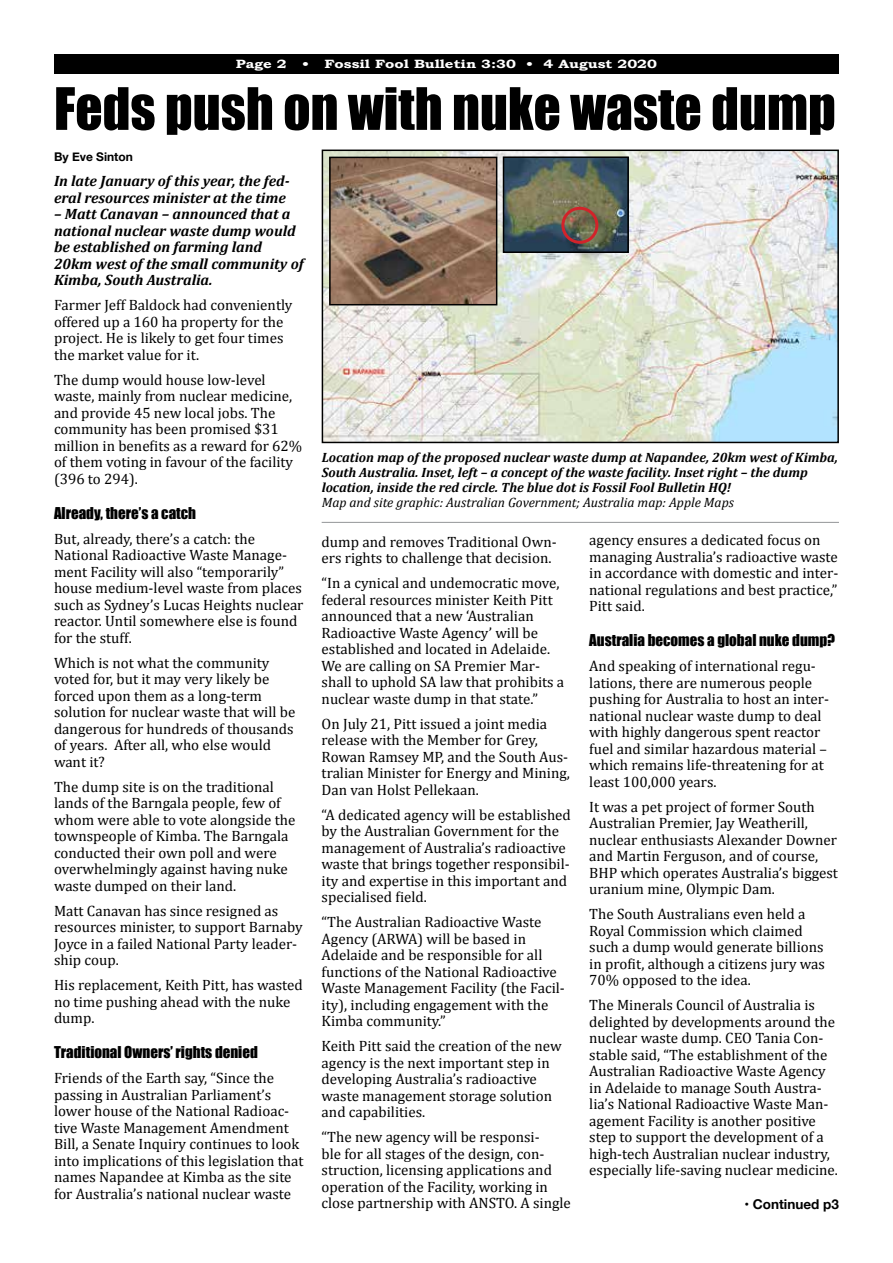
<style>
.page{position:relative;width:893px;height:1263px;background:#fff}
.page>*{position:absolute;margin:0;border:0;box-sizing:border-box;transform-origin:0 0}
.t1{font:54px "Impact";color:#000}
.t2{font:15px/16.5px "Cambria";color:#000}
.t3{font:italic 700 15px/16.5px "Cambria";color:#000}
.t4{font:15px "Impact";color:#000}
.t5{font:italic 700 13.5px/15px "Cambria";color:#000}
.t6{font:italic 13.5px "Cambria";color:#000}
.t7{font:700 13.5px "Helvetica Neue";color:#000}
.t8{font:700 12px "Bookman Old Style";color:#fff;scale:1.25 1}
.t9{font:700 12px "Helvetica Neue";color:#000}
</style>
<div class="page">
<div style="left:54px;top:54px;width:785px;height:20px;background:#000"></div>
<img style="left:325px;top:153px;width:511px;height:287px">
<div style="left:322px;top:150px;width:517px;height:293px;border:2px solid #000"></div>
<img style="left:332px;top:160px;width:162px;height:142px">
<div style="left:329px;top:157px;width:168px;height:148px;border:2px solid #000"></div>
<img style="left:506px;top:159px;width:120px;height:91px">
<div style="left:503px;top:156px;width:126px;height:97px;border:2px solid #000"></div>
<div style="left:564px;top:210px;width:53px;height:52px;background:#000;opacity:.75"></div>
<div style="left:561px;top:207px;width:37px;height:37px;border:3px solid #d2232a;border-radius:50%"></div>
<hr style="left:322px;top:522px;width:517px;height:1px;background:#939598">
<p class="t8" style="left:236px;top:55px;width:42px">Page 2</p>
<p class="t8" style="left:302px;top:55px;width:285px">• Fossil Fool Bulletin 3:30 • 4 August 2020</p>
<h1 class="t1" style="left:54px;top:67px;width:783px">Feds push on with nuke waste dump</h1>
<p class="t9" style="left:54px;top:148px;width:80px">By Eve Sinton</p>
<p class="t3" style="left:54px;top:172px;width:237px">In late January of this year, the fed&shy;eral resources minister at the time</p>
<p class="t3" style="left:54px;top:205px;width:251px">– Matt Canavan – announced that a national nuclear waste dump would be established on farming land<br>20km west of the small community of<br>Kimba, South Australia.</p>
<p class="t2" style="left:54px;top:297px;width:240px">Farmer Jeff Baldock had conveniently offered up a 160 ha property for the project. He is likely to get four times the market value for it.</p>
<p class="t2" style="left:54px;top:371px;width:250px">The dump would house low-level waste, mainly from nuclear medicine, and provide 45 new local jobs. The community has been promised $31 million in benefits as a reward for 62% of them voting in favour of the facility (396 to 294).</p>
<p class="t4" style="left:54px;top:501px;width:144px">Already, there’s a catch</p>
<p class="t2" style="left:54px;top:530px;width:251px">But, already, there’s a catch: the National Radioactive Waste Manage&shy;ment Facility will also “temporarily” house medium-level waste from places such as Sydney’s Lucas Heights nuclear reactor. Until somewhere else is found for the stuff.</p>
<p class="t2" style="left:54px;top:654px;width:243px">Which is not what the community voted for, but it may very likely be forced upon them as a long-term solution for nuclear waste that will be dangerous for hundreds of thousands of years. After all, who else would want it?</p>
<p class="t2" style="left:54px;top:778px;width:243px">The dump site is on the traditional lands of the Barngala people, few of whom were able to vote alongside the townspeople of Kimba. The Barngala conducted their own poll and were overwhelmingly against having nuke waste dumped on their land.</p>
<p class="t2" style="left:54px;top:902px;width:250px">Matt Canavan has since resigned as resources minister, to support Barnaby<br>Joyce in a failed National Party leader&shy;ship coup.</p>
<p class="t2" style="left:54px;top:977px;width:250px">His replacement, Keith Pitt, has wasted no time pushing ahead with the nuke dump.</p>
<p class="t4" style="left:54px;top:1041px;width:205px">Traditional Owners’ rights denied</p>
<p class="t2" style="left:54px;top:1070px;width:251px">Friends of the Earth say, “Since the passing in Australian Parliament’s lower house of the National Radioac&shy;tive Waste Management Amendment Bill, a Senate Inquiry continues to look into implications of this legislation that names Napandee at Kimba as the site for Australia’s national nuclear waste</p>
<p class="t5" style="left:322px;top:450px;width:518px">Location map of the proposed nuclear waste dump at Napandee, 20km west of Kimba,<br>South Australia. Inset, left – a concept of the waste facility. Inset right – the dump location, inside the red circle. The blue dot is Fossil Fool Bulletin HQ!</p>
<p class="t6" style="left:322px;top:494px;width:414px">Map and site graphic: Australian Government; Australia map: Apple Maps</p>
<p class="t2" style="left:322px;top:533px;width:237px">dump and removes Traditional Own&shy;ers rights to challenge that decision.</p>
<p class="t2" style="left:322px;top:575px;width:244px">“In a cynical and undemocratic move, federal resources minister Keith Pitt announced that a new ‘Australian Radioactive Waste Agency’ will be established and located in Adelaide.<br>We are calling on SA Premier Mar&shy;shall to uphold SA law that prohibits a nuclear waste dump in that state.”</p>
<p class="t2" style="left:322px;top:715px;width:250px">On July 21, Pitt issued a joint media release with the Member for Grey, Rowan Ramsey MP, and the South Aus&shy;tralian Minister for Energy and Mining, Dan van Holst Pellekaan.</p>
<p class="t2" style="left:322px;top:806px;width:251px">“A dedicated agency will be established by the Australian Government for the management of Australia’s radioactive waste that brings together responsibil&shy;ity and expertise in this important and specialised field.</p>
<p class="t2" style="left:322px;top:914px;width:245px">“The Australian Radioactive Waste Agency (ARWA) will be based in Adelaide and be responsible for all functions of the National Radioactive Waste Management Facility (the Facil&shy;ity), including engagement with the Kimba community.”</p>
<p class="t2" style="left:322px;top:1038px;width:242px">Keith Pitt said the creation of the new agency is the next important step in developing Australia’s radioactive waste management storage solution and capabilities.</p>
<p class="t2" style="left:322px;top:1129px;width:251px">“The new agency will be responsi-<br>ble for all stages of the design, con&shy;struction, licensing applications and operation of the Facility, working in close partnership with ANSTO. A single</p>
<p class="t2" style="left:589px;top:532px;width:251px">agency ensures a dedicated focus on managing Australia’s radioactive waste in accordance with domestic and inter&shy;national regulations and best practice,” Pitt said.</p>
<p class="t4" style="left:589px;top:629px;width:247px">Australia becomes a global nuke dump?</p>
<p class="t2" style="left:589px;top:658px;width:241px">And speaking of international regu&shy;lations, there are numerous people pushing for Australia to host an inter&shy;national nuclear waste dump to deal with highly dangerous spent reactor fuel and similar hazardous material – which remains life-threatening for at least 100,000 years.</p>
<p class="t2" style="left:589px;top:798px;width:250px">It was a pet project of former South Australian Premier, Jay Weatherill, nuclear enthusiasts Alexander Downer and Martin Ferguson, and of course, BHP which operates Australia’s biggest uranium mine, Olympic Dam.</p>
<p class="t2" style="left:589px;top:906px;width:237px">The South Australians even held a<br>Royal Commission which claimed such a dump would generate billions in profit, although a citizens jury was<br>70% opposed to the idea.</p>
<p class="t2" style="left:589px;top:997px;width:250px">The Minerals Council of Australia is delighted by developments around the nuclear waste dump. CEO Tania Con&shy;stable said, “The establishment of the Australian Radioactive Waste Agency in Adelaide to manage South Austra&shy;lia’s National Radioactive Waste Man&shy;agement Facility is another positive step to support the development of a high-tech Australian nuclear industry, especially life-saving nuclear medicine.</p>
<p class="t7" style="left:744px;top:1194px;width:96px">• Continued p3</p>
</div>
